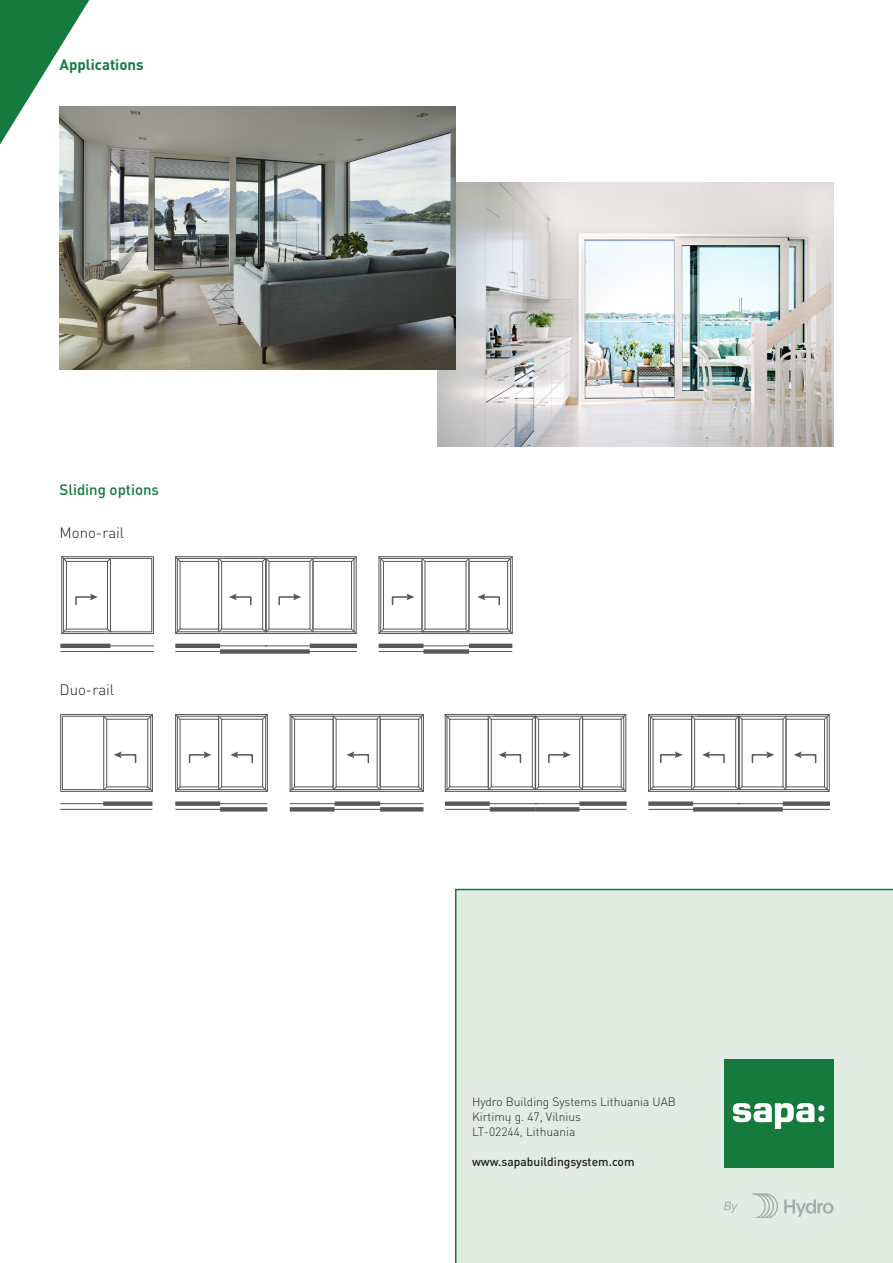
<style>
.page{position:relative;width:893px;height:1263px;background:#fff}
.page>*{position:absolute;margin:0;border:0;box-sizing:border-box;transform-origin:0 0}
.USP_Title{font:300 15px "DIN Pro";color:#231f20}
.USP_Title-2{font:500 15px "DIN Pro";color:#157a3d}
.Bodytext_title_Sapa{font:700 15px "DIN Pro";color:#157a3d}
.Bloc_adresse{font:300 12px "DIN Pro";color:#231f20}
.Bloc_adresse-2{font:500 12px "DIN Pro";color:#231f20}
</style>
<div class="page">
<div style="left:455px;top:889px;width:438px;height:374px;background:#e1ece3"></div>
<div style="left:724px;top:1059px;width:109px;height:108px;background:#157a3d"></div>
<svg style="left:733px;top:1103px;width:91px;height:26px"></svg>
<svg style="left:784px;top:1199px;width:49px;height:18px"></svg>
<svg style="left:752px;top:1193px;width:26px;height:25px"></svg>
<svg style="left:724px;top:1202px;width:13px;height:11px"></svg>
<hr style="left:421px;top:716px;width:1px;height:74px;background:#57585a">
<div style="left:336px;top:719px;width:42px;height:68px;border:1px solid #57585a"></div>
<hr style="left:333px;top:716px;width:89px;height:1px;background:#57585a">
<hr style="left:292px;top:789px;width:130px;height:1px;background:#57585a">
<svg style="left:376px;top:716px;width:5px;height:4px"></svg>
<svg style="left:376px;top:786px;width:5px;height:3px"></svg>
<div style="left:290px;top:714px;width:134px;height:78px;border:1px solid #57585a"></div>
<svg style="left:289px;top:714px;width:48px;height:78px"></svg>
<div style="left:380px;top:719px;width:39px;height:68px;border:1px solid #57585a"></div>
<svg style="left:417px;top:714px;width:7px;height:6px"></svg>
<svg style="left:417px;top:786px;width:7px;height:6px"></svg>
<hr style="left:219px;top:789px;width:47px;height:1px;background:#57585a">
<hr style="left:265px;top:716px;width:1px;height:74px;background:#57585a">
<div style="left:221px;top:719px;width:42px;height:68px;border:1px solid #57585a"></div>
<hr style="left:219px;top:716px;width:47px;height:1px;background:#57585a">
<svg style="left:261px;top:716px;width:5px;height:4px"></svg>
<svg style="left:261px;top:786px;width:5px;height:4px"></svg>
<div style="left:175px;top:714px;width:93px;height:78px;border:1px solid #57585a"></div>
<hr style="left:780px;top:789px;width:47px;height:1px;background:#57585a">
<div style="left:786px;top:719px;width:39px;height:68px;border:1px solid #57585a"></div>
<svg style="left:823px;top:714px;width:7px;height:6px"></svg>
<svg style="left:823px;top:786px;width:7px;height:6px"></svg>
<hr style="left:827px;top:716px;width:1px;height:74px;background:#57585a">
<hr style="left:780px;top:716px;width:47px;height:1px;background:#57585a">
<hr style="left:307px;top:631px;width:47px;height:1px;background:#57585a">
<div style="left:313px;top:561px;width:39px;height:68px;border:1px solid #57585a"></div>
<svg style="left:350px;top:556px;width:7px;height:7px"></svg>
<svg style="left:350px;top:628px;width:7px;height:6px"></svg>
<hr style="left:354px;top:558px;width:1px;height:74px;background:#57585a">
<hr style="left:307px;top:558px;width:47px;height:1px;background:#57585a">
<hr style="left:510px;top:558px;width:1px;height:74px;background:#57585a">
<hr style="left:422px;top:558px;width:89px;height:1px;background:#57585a">
<hr style="left:381px;top:631px;width:130px;height:1px;background:#57585a">
<svg style="left:465px;top:558px;width:5px;height:5px"></svg>
<svg style="left:465px;top:628px;width:5px;height:4px"></svg>
<div style="left:379px;top:556px;width:134px;height:78px;border:1px solid #57585a"></div>
<div style="left:469px;top:561px;width:39px;height:68px;border:1px solid #57585a"></div>
<svg style="left:506px;top:556px;width:7px;height:7px"></svg>
<svg style="left:506px;top:628px;width:7px;height:6px"></svg>
<hr style="left:63px;top:631px;width:47px;height:1px;background:#57585a">
<hr style="left:63px;top:558px;width:1px;height:74px;background:#57585a">
<div style="left:66px;top:561px;width:42px;height:68px;border:1px solid #57585a"></div>
<hr style="left:63px;top:558px;width:47px;height:1px;background:#57585a">
<svg style="left:64px;top:558px;width:4px;height:5px"></svg>
<svg style="left:64px;top:628px;width:4px;height:4px"></svg>
<svg style="left:106px;top:558px;width:46px;height:74px"></svg>
<div style="left:61px;top:556px;width:93px;height:78px;border:1px solid #57585a"></div>
<hr style="left:110px;top:558px;width:1px;height:74px;background:#57585a">
<hr style="left:290px;top:809px;width:133px;height:1px;background:#57585a">
<hr style="left:290px;top:803px;width:133px;height:1px;background:#57585a">
<div style="left:335px;top:801px;width:45px;height:5px;background:#57585a"></div>
<svg style="left:290px;top:807px;width:45px;height:4px"></svg>
<svg style="left:380px;top:807px;width:43px;height:4px"></svg>
<svg style="left:75px;top:594px;width:23px;height:12px"></svg>
<svg style="left:175px;top:714px;width:48px;height:78px"></svg>
<svg style="left:230px;top:751px;width:23px;height:13px"></svg>
<svg style="left:378px;top:556px;width:48px;height:78px"></svg>
<svg style="left:477px;top:594px;width:23px;height:12px"></svg>
<svg style="left:648px;top:714px;width:139px;height:78px"></svg>
<svg style="left:175px;top:556px;width:139px;height:78px"></svg>
<svg style="left:346px;top:751px;width:24px;height:13px"></svg>
<svg style="left:794px;top:751px;width:23px;height:13px"></svg>
<hr style="left:60px;top:645px;width:94px;height:1px;background:#57585a">
<hr style="left:60px;top:644px;width:50px;height:4px;background:#57585a">
<hr style="left:60px;top:651px;width:94px;height:1px;background:#57585a">
<hr style="left:104px;top:789px;width:47px;height:1px;background:#57585a">
<hr style="left:150px;top:716px;width:1px;height:74px;background:#57585a">
<div style="left:106px;top:719px;width:42px;height:68px;border:1px solid #57585a"></div>
<hr style="left:104px;top:716px;width:47px;height:1px;background:#57585a">
<svg style="left:147px;top:716px;width:4px;height:4px"></svg>
<svg style="left:147px;top:786px;width:4px;height:4px"></svg>
<svg style="left:62px;top:716px;width:46px;height:74px"></svg>
<div style="left:60px;top:714px;width:93px;height:78px;border:1px solid #57585a"></div>
<hr style="left:103px;top:716px;width:1px;height:74px;background:#57585a">
<svg style="left:114px;top:751px;width:23px;height:13px"></svg>
<hr style="left:60px;top:803px;width:92px;height:1px;background:#57585a">
<hr style="left:60px;top:809px;width:92px;height:1px;background:#57585a">
<div style="left:103px;top:801px;width:49px;height:5px;background:#57585a"></div>
<hr style="left:175px;top:803px;width:92px;height:1px;background:#57585a">
<hr style="left:175px;top:809px;width:92px;height:1px;background:#57585a">
<svg style="left:220px;top:807px;width:47px;height:4px"></svg>
<div style="left:175px;top:801px;width:45px;height:5px;background:#57585a"></div>
<hr style="left:648px;top:803px;width:92px;height:1px;background:#57585a">
<hr style="left:648px;top:809px;width:92px;height:1px;background:#57585a">
<svg style="left:693px;top:807px;width:46px;height:4px"></svg>
<div style="left:648px;top:801px;width:45px;height:5px;background:#57585a"></div>
<hr style="left:738px;top:803px;width:92px;height:1px;background:#57585a">
<hr style="left:738px;top:809px;width:92px;height:1px;background:#57585a">
<div style="left:783px;top:801px;width:47px;height:5px;background:#57585a"></div>
<svg style="left:739px;top:807px;width:44px;height:4px"></svg>
<hr style="left:175px;top:645px;width:92px;height:1px;background:#57585a">
<hr style="left:175px;top:651px;width:92px;height:1px;background:#57585a">
<div style="left:220px;top:649px;width:46px;height:5px;background:#57585a"></div>
<hr style="left:175px;top:644px;width:45px;height:4px;background:#57585a">
<hr style="left:265px;top:645px;width:92px;height:1px;background:#57585a">
<hr style="left:265px;top:651px;width:92px;height:1px;background:#57585a">
<hr style="left:310px;top:644px;width:47px;height:4px;background:#57585a">
<div style="left:266px;top:649px;width:44px;height:5px;background:#57585a"></div>
<hr style="left:577px;top:789px;width:47px;height:1px;background:#57585a">
<div style="left:582px;top:719px;width:40px;height:68px;border:1px solid #57585a"></div>
<svg style="left:620px;top:714px;width:7px;height:6px"></svg>
<svg style="left:620px;top:786px;width:7px;height:6px"></svg>
<hr style="left:623px;top:716px;width:1px;height:74px;background:#57585a">
<hr style="left:577px;top:716px;width:47px;height:1px;background:#57585a">
<svg style="left:444px;top:714px;width:140px;height:78px"></svg>
<hr style="left:445px;top:803px;width:92px;height:1px;background:#57585a">
<hr style="left:445px;top:809px;width:92px;height:1px;background:#57585a">
<svg style="left:490px;top:807px;width:45px;height:4px"></svg>
<div style="left:445px;top:801px;width:45px;height:5px;background:#57585a"></div>
<hr style="left:535px;top:803px;width:92px;height:1px;background:#57585a">
<hr style="left:535px;top:809px;width:92px;height:1px;background:#57585a">
<div style="left:579px;top:801px;width:48px;height:5px;background:#57585a"></div>
<svg style="left:535px;top:807px;width:44px;height:4px"></svg>
<hr style="left:379px;top:645px;width:133px;height:1px;background:#57585a">
<hr style="left:379px;top:651px;width:133px;height:1px;background:#57585a">
<div style="left:423px;top:649px;width:46px;height:5px;background:#57585a"></div>
<hr style="left:379px;top:644px;width:44px;height:4px;background:#57585a">
<hr style="left:469px;top:644px;width:43px;height:4px;background:#57585a">
<img style="left:438px;top:183px;width:395px;height:263px">
<img style="left:60px;top:106px;width:395px;height:264px">
<svg style="left:0;top:0;width:89px;height:144px"></svg>
<p class="Bodytext_title_Sapa" style="left:60px;top:52px;width:86px">Applications</p>
<p class="USP_Title-2" style="left:60px;top:478px;width:101px">Sliding options</p>
<p class="USP_Title" style="left:60px;top:521px;width:66px">Mono-rail</p>
<p class="USP_Title" style="left:60px;top:678px;width:56px">Duo-rail</p>
<p class="Bloc_adresse" style="left:472px;top:1093px;width:205px">Hydro Building Systems Lithuania UAB</p>
<p class="Bloc_adresse" style="left:472px;top:1108px;width:111px">Kirtimų g. 47, Vilnius</p>
<p class="Bloc_adresse" style="left:472px;top:1123px;width:105px">LT-02244, Lithuania</p>
<p class="Bloc_adresse-2" style="left:472px;top:1152px;width:164px">www.sapabuildingsystem.com</p>
</div>
